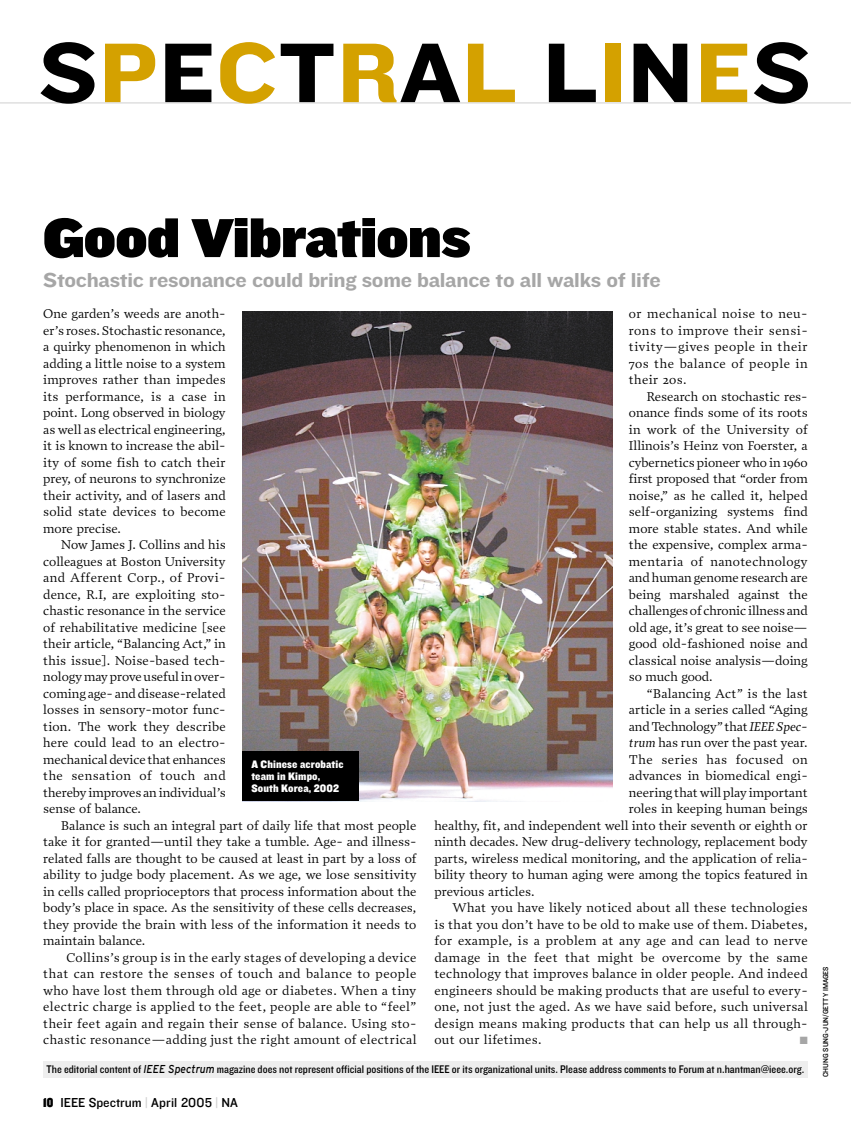
<style>
.page{position:relative;width:851px;height:1134px;background:#fff}
.page>*{position:absolute;margin:0;border:0;box-sizing:border-box;transform-origin:0 0}
.t1{font:87.75px "Knockout HTF52 Cruiserweight";letter-spacing:.015em;color:#000}
.t2{font:57px "Knockout HTF92 Ultmt Cruiserwt";color:#000}
.t3{font:21px "Knockout HTF52 Cruiserweight";letter-spacing:-.015em;color:#a6a6a6}
.t4{font:13.5px "Knockout HTF31 Junior Middlewt";color:#000}
.t5{font:12.9px/16.5px "Prensa";letter-spacing:.005em;color:#000;text-align:justify}
.t6{font:12.9px "Prensa";letter-spacing:.035em;color:#000}
.t7{font:12.9px "Prensa";letter-spacing:.025em;color:#000}
.t8{font:11.55px "Knockout HTF30 Junior Welterwt";color:#000}
.t9{font:11.25px/12px "Knockout HTF71 Full Middlewt";letter-spacing:.01em;color:#fff}
.t10{font:10.5px "Zapf Dingbats";color:#a6a6a6}
.t11{font:7.5px "Knockout HTF31 Junior Middlewt";color:#000}
.s1{color:#d4a100}
.s2{font-style:italic}
.s3{font-family:"Interstate";font-style:italic}
.s4{font-family:"Knockout HTF90 Ultmt Welterwt"}
.s5{color:#cdcdcd}
</style>
<div class="page">
<hr style="left:0;top:102px;width:850px;height:2px;background:#dfdfdf">
<div style="left:43px;top:1061px;width:764px;height:17px;background:#eee"></div>
<img style="left:242px;top:311px;width:370px;height:490px">
<div style="left:242px;top:752px;width:117px;height:49px;background:#000"></div>
<h1 class="t1" style="left:39px;top:49px;width:773px">S<span class="s1">P</span>E<span class="s1">C</span>T<span class="s1">R</span>A<span class="s1">L</span> L<span class="s1">I</span>N<span class="s1">E</span>S</h1>
<h2 class="t2" style="left:43px;top:222px;width:429px">Good Vibrations</h2>
<h3 class="t3" style="left:43px;top:274px;width:619px">Stochastic resonance could bring some balance to all walks of life</h3>
<p class="t5" style="left:43px;top:307px;width:184px">One garden’s weeds are anoth&shy;er’s roses. Stochastic resonance, a quirky phenomenon in which adding a little noise to a system improves rather than impedes its performance, is a case in point. Long observed in biology as well as electrical engineering, it is known to increase the abil&shy;ity of some fish to catch their prey, of neurons to synchronize their activity, and of lasers and solid state devices to become more precise.</p>
<p class="t5" style="left:43px;top:538px;width:184px;text-indent:18px">Now James J. Collins and his colleagues at Boston University and Afferent Corp., of Provi&shy;dence, R.I, are exploiting sto&shy;chastic resonance in the service of rehabilitative medicine [see their article, “Balancing Act,” in this issue]. Noise-based tech&shy;nology may prove useful in over&shy;coming age- and disease-related losses in sensory-motor func&shy;tion. The work they describe here could lead to an electro&shy;mechanical device that enhances the sensation of touch and thereby improves an individual’s sense of balance.</p>
<p class="t5" style="left:43px;top:818px;width:375px;text-indent:18px">Balance is such an integral part of daily life that most people take it for granted—until they take a tumble. Age- and illness&shy;related falls are thought to be caused at least in part by a loss of ability to judge body placement. As we age, we lose sensitivity in cells called proprioceptors that process information about the body’s place in space. As the sensitivity of these cells decreases, they provide the brain with less of the information it needs to maintain balance.</p>
<p class="t5" style="left:43px;top:950px;width:375px;text-indent:23px">Collins’s group is in the early stages of developing a device that can restore the senses of touch and balance to people who have lost them through old age or diabetes. When a tiny electric charge is applied to the feet, people are able to “feel” their feet again and regain their sense of balance. Using sto&shy;chastic resonance—adding just the right amount of electrical</p>
<p class="t9" style="left:251px;top:759px;width:94px">A Chinese acrobatic team in Kimpo,<br>South Korea, 2002</p>
<p class="t5" style="left:629px;top:307px;width:180px">or mechanical noise to neu&shy;rons to improve their sensi&shy;tivity—gives people in their 70s the balance of people in their 20s.</p>
<p class="t5" style="left:629px;top:389px;width:180px;text-indent:18px">Research on stochastic res&shy;onance finds some of its roots in work of the University of Illinois’s Heinz von Foerster, a cybernetics pioneer who in 1960 first proposed that “order from noise,” as he called it, helped self-organizing systems find more stable states. And while the expensive, complex arma&shy;mentaria of nanotechnology and human genome research are being marshaled against the challenges of chronic illness and old age, it’s great to see noise— good old-fashioned noise and classical noise analysis—doing so much good.</p>
<p class="t5" style="left:647px;top:686px;width:162px">“Balancing Act” is the last</p>
<p class="t5" style="left:629px;top:703px;width:180px">article in a series called “Aging</p>
<p class="t5" style="left:629px;top:719px;width:180px">and Technology” that <span class="s2">IEEE Spec-</span></p>
<p class="t5" style="left:628px;top:736px;width:180px"><span class="s2">trum</span> has run over the past year.</p>
<p class="t6" style="left:628px;top:754px;width:180px">The series has focused on</p>
<p class="t5" style="left:628px;top:769px;width:180px">advances in biomedical engi-</p>
<p class="t5" style="left:628px;top:785px;width:180px">neering that will play important</p>
<p class="t5" style="left:628px;top:802px;width:180px">roles in keeping human beings</p>
<p class="t5" style="left:434px;top:818px;width:374px">healthy, fit, and independent well into their seventh or eighth or</p>
<p class="t5" style="left:434px;top:835px;width:375px">ninth decades. New drug-delivery technology, replacement body</p>
<p class="t5" style="left:434px;top:851px;width:375px">parts, wireless medical monitoring, and the application of relia-</p>
<p class="t5" style="left:434px;top:868px;width:375px">bility theory to human aging were among the topics featured in</p>
<p class="t5" style="left:434px;top:884px;width:102px">previous articles.</p>
<p class="t5" style="left:452px;top:901px;width:357px">What you have likely noticed about all these technologies</p>
<p class="t5" style="left:434px;top:917px;width:375px">is that you don’t have to be old to make use of them. Diabetes,</p>
<p class="t6" style="left:434px;top:936px;width:375px">for example, is a problem at any age and can lead to nerve</p>
<p class="t6" style="left:434px;top:952px;width:375px">damage in the feet that might be overcome by the same</p>
<p class="t5" style="left:434px;top:967px;width:375px">technology that improves balance in older people. And indeed</p>
<p class="t5" style="left:434px;top:983px;width:375px">engineers should be making products that are useful to every-</p>
<p class="t5" style="left:434px;top:1000px;width:375px">one, not just the aged. As we have said before, such universal</p>
<p class="t7" style="left:434px;top:1018px;width:375px">design means making products that can help us all through-</p>
<p class="t5" style="left:434px;top:1033px;width:109px">out our lifetimes.</p>
<p class="t10" style="left:799px;top:1035px;width:9px">■</p>
<p class="t8" style="left:47px;top:1066px;width:759px">The editorial content of <span class="s3">IEEE Spectrum</span> magazine does not represent official positions of the IEEE or its organizational units. Please address comments to Forum at n.hantman@ieee.org.</p>
<p class="t8" style="left:50px;top:1066px;width:139px">The editorial contents of I E Spe</p>
<p class="t8" style="left:204px;top:1066px;width:598px">m magazine does not represent of icial positions of the IEEE or its organizational units. Please addres comments to Forum at n.hantman@ieee.org.</p>
<p class="t4" style="left:43px;top:1098px;width:196px"><span class="s4">10</span> IEEE Spectrum <span class="s5">|</span> April 2005 <span class="s5">|</span> NA</p>
<p class="t11" style="left:823px;top:1077px;width:112px;rotate:-90deg">CHUNG SUNG-JUN/GETTY IMAGES</p>
</div>
